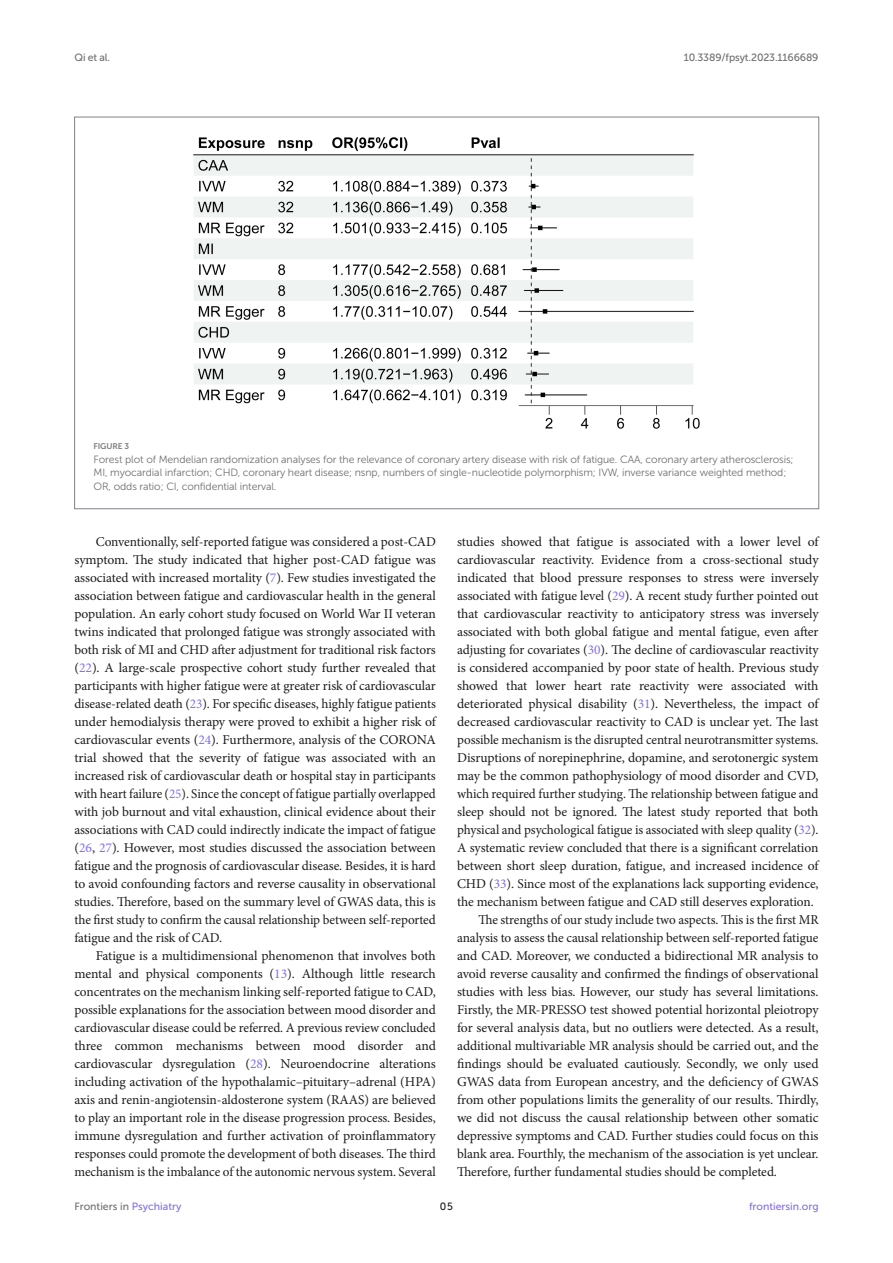
<style>
.page{position:relative;width:893px;height:1263px;background:#fff}
.page>*{position:absolute;margin:0;border:0;box-sizing:border-box;transform-origin:0 0}
.TEXT{font:13.5px/18px "Minion Pro";letter-spacing:-.005em;color:#1b1c1b;text-align:justify}
.FIG_LEG{font:10.5px/13.5px "Museo Sans 300";letter-spacing:-.01em;color:#706f70}
.t1{font:10.5px "Museo Sans 500";letter-spacing:-.015em;color:#706f70}
.t2{font:10.5px "Museo Sans 500";color:#856df0}
.t3{font:10.5px "Museo Sans 500";color:#1b1c1b}
.FIG_HD{font:8.25px "Museo Sans 700";letter-spacing:-.01em;color:#7e7f7f}
.s1{color:#856df0}
</style>
<div class="page">
<img style="left:193px;top:137px;width:507px;height:292px">
<p class="t1" style="left:74px;top:51px;width:37px">Qi et al.</p>
<p class="t1" style="left:684px;top:51px;width:136px">10.3389/fpsyt.2023.1166689</p>
<p class="FIG_HD" style="left:94px;top:442px;width:37px">FIGURE 3</p>
<p class="FIG_LEG" style="left:94px;top:452px;width:702px">Forest plot of Mendelian randomization analyses for the relevance of coronary artery disease with risk of fatigue. CAA, coronary artery atherosclerosis;<br>MI, myocardial infarction; CHD, coronary heart disease; nsnp, numbers of single-nucleotide polymorphism; IVW, inverse variance weighted method;<br>OR, odds ratio; CI, confidential interval.</p>
<p class="TEXT" style="left:74px;top:533px;width:363px;text-indent:21px">Conventionally, self-reported fatigue was considered a post-CAD symptom. The study indicated that higher post-CAD fatigue was associated with increased mortality (<span class="s1">7</span>). Few studies investigated the association between fatigue and cardiovascular health in the general population. An early cohort study focused on World War II veteran twins indicated that prolonged fatigue was strongly associated with both risk of MI and CHD after adjustment for traditional risk factors (<span class="s1">22</span>). A large-scale prospective cohort study further revealed that participants with higher fatigue were at greater risk of cardiovascular disease-related death (<span class="s1">23</span>). For specific diseases, highly fatigue patients under hemodialysis therapy were proved to exhibit a higher risk of cardiovascular events (<span class="s1">24</span>). Furthermore, analysis of the CORONA trial showed that the severity of fatigue was associated with an increased risk of cardiovascular death or hospital stay in participants with heart failure (<span class="s1">25</span>). Since the concept of fatigue partially overlapped with job burnout and vital exhaustion, clinical evidence about their associations with CAD could indirectly indicate the impact of fatigue (<span class="s1">26</span>, <span class="s1">27</span>). However, most studies discussed the association between fatigue and the prognosis of cardiovascular disease. Besides, it is hard to avoid confounding factors and reverse causality in observational studies. Therefore, based on the summary level of GWAS data, this is the first study to confirm the causal relationship between self-reported fatigue and the risk of CAD.</p>
<p class="TEXT" style="left:74px;top:947px;width:363px;text-indent:21px">Fatigue is a multidimensional phenomenon that involves both mental and physical components (<span class="s1">13</span>). Although little research concentrates on the mechanism linking self-reported fatigue to CAD, possible explanations for the association between mood disorder and cardiovascular disease could be referred. A previous review concluded three common mechanisms between mood disorder and cardiovascular dysregulation (<span class="s1">28</span>). Neuroendocrine alterations including activation of the hypothalamic–pituitary–adrenal (HPA) axis and renin-angiotensin-aldosterone system (RAAS) are believed to play an important role in the disease progression process. Besides, immune dysregulation and further activation of proinflammatory responses could promote the development of both diseases. The third mechanism is the imbalance of the autonomic nervous system. Several</p>
<p class="TEXT" style="left:457px;top:533px;width:363px">studies showed that fatigue is associated with a lower level of cardiovascular reactivity. Evidence from a cross-sectional study indicated that blood pressure responses to stress were inversely associated with fatigue level (<span class="s1">29</span>). A recent study further pointed out that cardiovascular reactivity to anticipatory stress was inversely associated with both global fatigue and mental fatigue, even after adjusting for covariates (<span class="s1">30</span>). The decline of cardiovascular reactivity is considered accompanied by poor state of health. Previous study showed that lower heart rate reactivity were associated with deteriorated physical disability (<span class="s1">31</span>). Nevertheless, the impact of decreased cardiovascular reactivity to CAD is unclear yet. The last possible mechanism is the disrupted central neurotransmitter systems.<br>Disruptions of norepinephrine, dopamine, and serotonergic system may be the common pathophysiology of mood disorder and CVD, which required further studying. The relationship between fatigue and sleep should not be ignored. The latest study reported that both physical and psychological fatigue is associated with sleep quality (<span class="s1">32</span>).<br>A systematic review concluded that there is a significant correlation between short sleep duration, fatigue, and increased incidence of CHD (<span class="s1">33</span>). Since most of the explanations lack supporting evidence, the mechanism between fatigue and CAD still deserves exploration.</p>
<p class="TEXT" style="left:457px;top:911px;width:363px;text-indent:21px">The strengths of our study include two aspects. This is the first MR analysis to assess the causal relationship between self-reported fatigue and CAD. Moreover, we conducted a bidirectional MR analysis to avoid reverse causality and confirmed the findings of observational studies with less bias. However, our study has several limitations.<br>Firstly, the MR-PRESSO test showed potential horizontal pleiotropy for several analysis data, but no outliers were detected. As a result, additional multivariable MR analysis should be carried out, and the findings should be evaluated cautiously. Secondly, we only used GWAS data from European ancestry, and the deficiency of GWAS from other populations limits the generality of our results. Thirdly, we did not discuss the causal relationship between other somatic depressive symptoms and CAD. Further studies could focus on this blank area. Fourthly, the mechanism of the association is yet unclear.<br>Therefore, further fundamental studies should be completed.</p>
<p class="t1" style="left:74px;top:1200px;width:109px">Frontiers in <span class="s1">Psychiatry</span></p>
<p class="t3" style="left:440px;top:1200px;width:14px">05</p>
<p class="t2" style="left:749px;top:1200px;width:71px">frontiersin.org</p>
</div>
